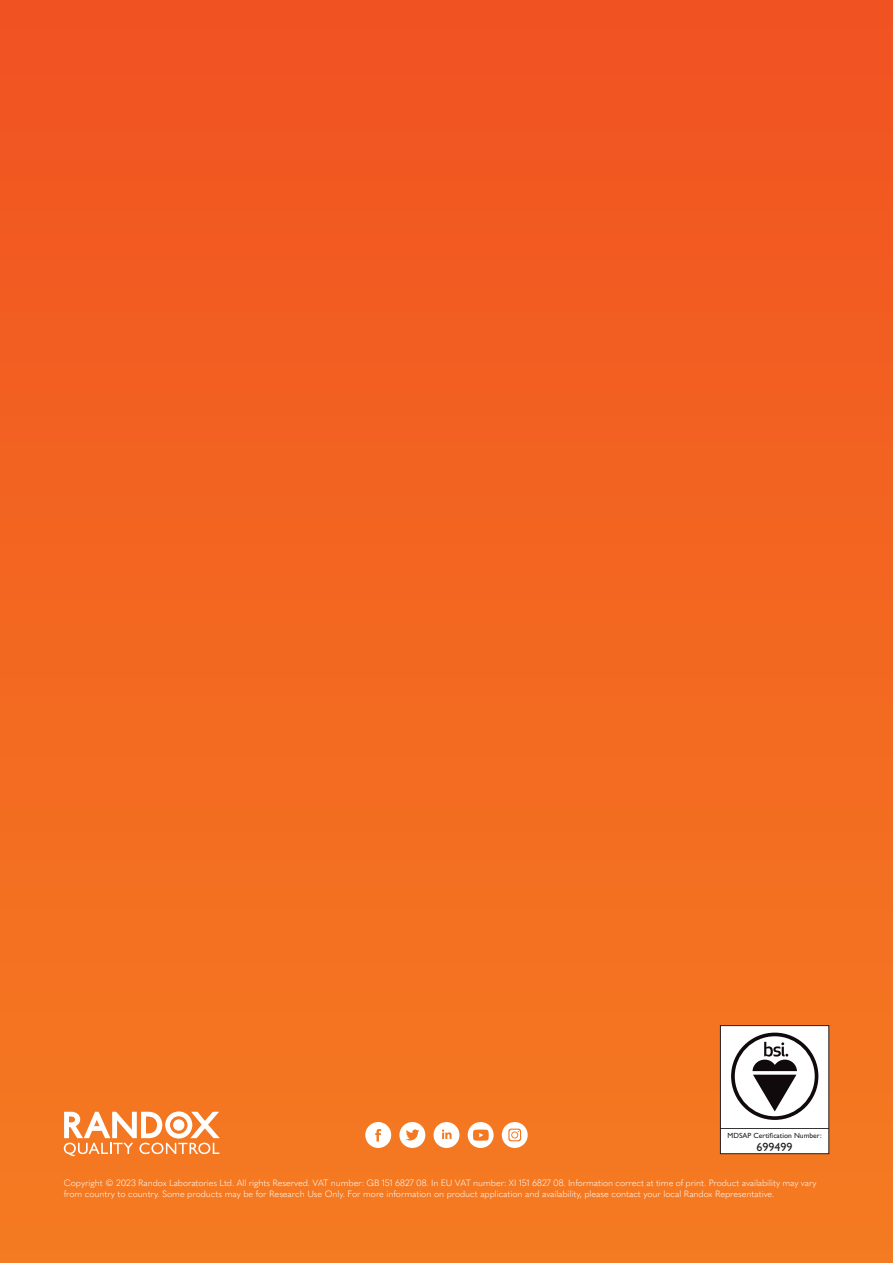
<style>
.page{position:relative;width:893px;height:1263px;background:#fff}
.page>*{position:absolute;margin:0;border:0;box-sizing:border-box;transform-origin:0 0}
.t1{font:500 12px "Gill Sans MT Pro";color:#231f20}
.t2{font:300 9px "Quasimoda";letter-spacing:-.01em;color:#fff}
.t3{font:500 7.5px "Gill Sans MT Pro";color:#231f20}
</style>
<div class="page">
<div style="left:0;top:0;width:893px;height:1263px;background:linear-gradient(to bottom,#f15321,#f47b21)"></div>
<svg style="left:365px;top:1122px;width:26px;height:26px"></svg>
<svg style="left:434px;top:1122px;width:25px;height:26px"></svg>
<svg style="left:502px;top:1122px;width:26px;height:26px"></svg>
<svg style="left:399px;top:1122px;width:26px;height:26px"></svg>
<svg style="left:468px;top:1122px;width:26px;height:26px"></svg>
<svg style="left:64px;top:1111px;width:156px;height:45px"></svg>
<svg style="left:720px;top:1025px;width:110px;height:129px"></svg>
<p class="t3" style="left:728px;top:1131px;width:96px">MDSAP Certification Number:</p>
<p class="t1" style="left:757px;top:1140px;width:37px">699499</p>
<p class="t2" style="left:64px;top:1176px;width:754px">Copyright © 2023 Randox Laboratories Ltd. All rights Reserved. VAT number: GB 151 6827 08. In EU VAT number: XI 151 6827 08. Information correct at time of print. Product availability may vary</p>
<p class="t2" style="left:64px;top:1187px;width:712px">from country to country. Some products may be for Research Use Only. For more information on product application and availability, please contact your local Randox Representative.</p>
</div>
